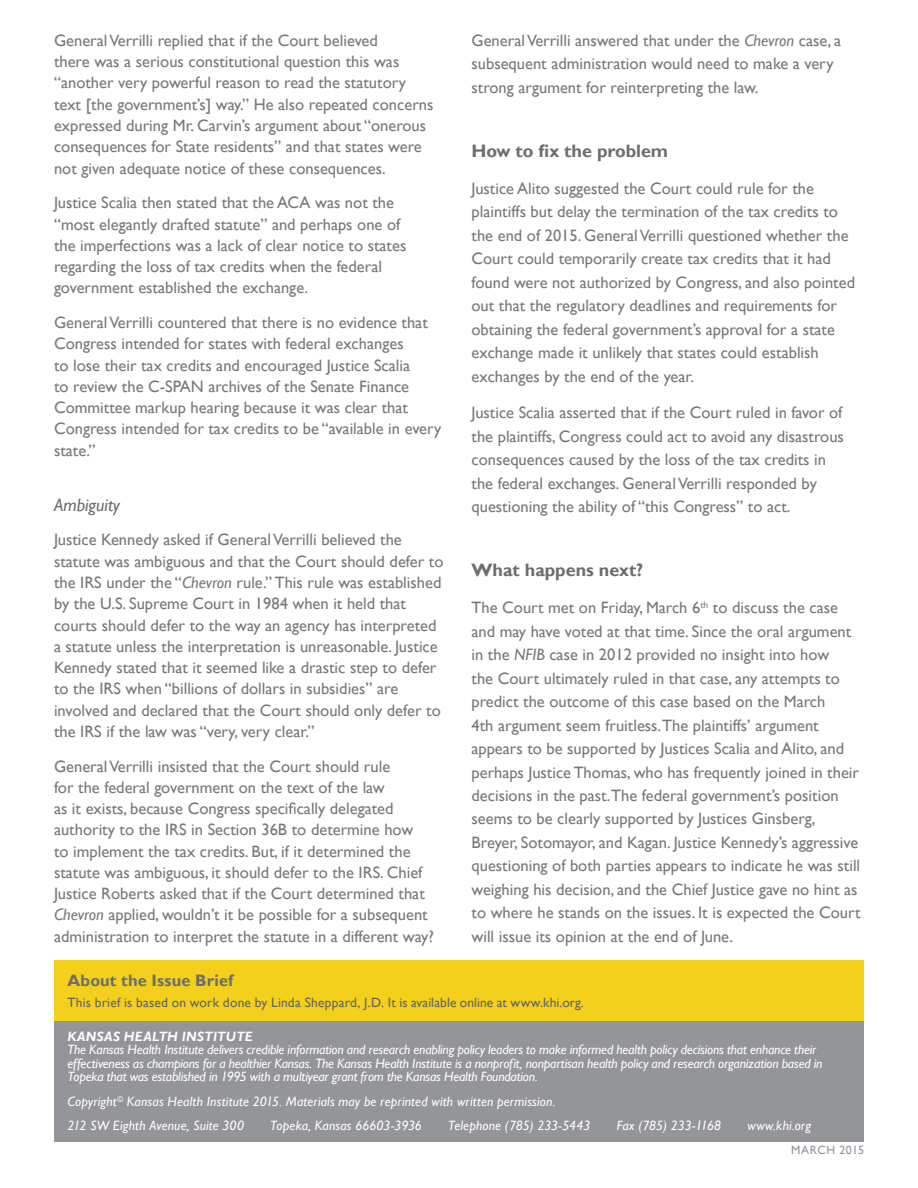
<style>
.page{position:relative;width:918px;height:1188px;background:#fff}
.page>*{position:absolute;margin:0;border:0;box-sizing:border-box;transform-origin:0 0}
.t1{font:700 18px "Gill Sans";color:#6c6d70}
.t2{font:italic 18px "Gill Sans";color:#6c6d70}
.t3{font:16.5px/21.3px "Gill Sans";color:#76787b}
.Body_Copy{font:700 16.5px "Gill Sans";letter-spacing:.01em;color:#6c6d70}
.Legal_Copy{font:italic 13.5px/13.5px "Gill Sans";letter-spacing:-.01em;color:#fff}
.Legal_Copy-2{font:italic 13.5px "Gill Sans";letter-spacing:.015em;color:#fff}
.Body_Copy-2{font:13.5px "Gill Sans";letter-spacing:.01em;color:#636366}
.Legal_Copy-3{font:italic 13.5px "Gill Sans";letter-spacing:.01em;color:#fff}
.Legal_Copy-4{font:italic 13.5px "Gill Sans";letter-spacing:.03em;color:#fff}
.Issue_Number{font:12px "Gill Sans";letter-spacing:.05em;color:#939598}
.s1{font-style:italic}
.s2{font-weight:700}
</style>
<div class="page">
<div style="left:54px;top:960px;width:810px;height:61px;background:#f2d01b"></div>
<div style="left:54px;top:1021px;width:810px;height:121px;background:#939598"></div>
<p class="t3" style="left:54px;top:30px;width:381px">General Verrilli replied that if the Court believed<br>there was a serious constitutional question this was “another very powerful reason to read the statutory text [the government’s] way.” He also repeated concerns expressed during Mr. Carvin’s argument about “onerous consequences for State residents” and that states were not given adequate notice of these consequences.</p>
<p class="t3" style="left:54px;top:192px;width:354px">Justice Scalia then stated that the ACA was not the “most elegantly drafted statute” and perhaps one of the imperfections was a lack of clear notice to states regarding the loss of tax credits when the federal government established the exchange.</p>
<p class="t3" style="left:54px;top:312px;width:389px">General Verrilli countered that there is no evidence that Congress intended for states with federal exchanges<br>to lose their tax credits and encouraged Justice Scalia<br>to review the C-SPAN archives of the Senate Finance Committee markup hearing because it was clear that Congress intended for tax credits to be “available in every state.”</p>
<p class="t2" style="left:54px;top:494px;width:67px">Ambiguity</p>
<p class="t3" style="left:54px;top:530px;width:391px">Justice Kennedy asked if General Verrilli believed the statute was ambiguous and that the Court should defer to the IRS under the “<span class="s1">Chevron</span> rule.” This rule was established by the U.S. Supreme Court in 1984 when it held that courts should defer to the way an agency has interpreted a statute unless the interpretation is unreasonable. Justice Kennedy stated that it seemed like a drastic step to defer to the IRS when “billions of dollars in subsidies” are involved and declared that the Court should only defer to the IRS if the law was “very, very clear.”</p>
<p class="t3" style="left:54px;top:756px;width:381px">General Verrilli insisted that the Court should rule<br>for the federal government on the text of the law<br>as it exists, because Congress specifically delegated authority to the IRS in Section 36B to determine how<br>to implement the tax credits. But, if it determined the statute was ambiguous, it should defer to the IRS. Chief Justice Roberts asked that if the Court determined that <span class="s1">Chevron</span> applied, wouldn’t it be possible for a subsequent administration to interpret the statute in a different way?</p>
<p class="t3" style="left:472px;top:29px;width:371px;line-height:23.4px">General Verrilli answered that under the <span class="s1">Chevron</span> case, a subsequent administration would need to make a very strong argument for reinterpreting the law.</p>
<p class="t1" style="left:472px;top:140px;width:198px">How to fix the problem</p>
<p class="t3" style="left:472px;top:177px;width:385px;line-height:23.4px">Justice Alito suggested the Court could rule for the plaintiffs but delay the termination of the tax credits to the end of 2015. General Verrilli questioned whether the Court could temporarily create tax credits that it had found were not authorized by Congress, and also pointed out that the regulatory deadlines and requirements for obtaining the federal government’s approval for a state exchange made it unlikely that states could establish exchanges by the end of the year.</p>
<p class="t3" style="left:472px;top:402px;width:374px;line-height:23.4px">Justice Scalia asserted that if the Court ruled in favor of the plaintiffs, Congress could act to avoid any disastrous consequences caused by the loss of the tax credits in the federal exchanges. General Verrilli responded by questioning the ability of “this Congress” to act.</p>
<p class="t1" style="left:472px;top:559px;width:173px">What happens next?</p>
<p class="t3" style="left:472px;top:596px;width:390px;line-height:23.4px">The Court met on Friday, March 6<sup>th</sup> to discuss the case and may have voted at that time. Since the oral argument in the <span class="s1">NFIB</span> case in 2012 provided no insight into how<br>the Court ultimately ruled in that case, any attempts to predict the outcome of this case based on the March<br>4th argument seem fruitless.The plaintiffs’ argument appears to be supported by Justices Scalia and Alito, and perhaps Justice Thomas, who has frequently joined in their decisions in the past.The federal government’s position seems to be clearly supported by Justices Ginsberg, Breyer, Sotomayor, and Kagan. Justice Kennedy’s aggressive questioning of both parties appears to indicate he was still weighing his decision, and the Chief Justice gave no hint as to where he stands on the issues. It is expected the Court will issue its opinion at the end of June.</p>
<p class="Body_Copy" style="left:68px;top:971px;width:167px">About the Issue Brief</p>
<p class="Body_Copy-2" style="left:68px;top:994px;width:518px">This brief is based on work done by Linda Sheppard, J.D. It is available online at www.khi.org.</p>
<p class="Legal_Copy" style="left:68px;top:1030px;width:757px"><span class="s2">KANSAS HEALTH INSTITUTE<br></span>The Kansas Health Institute delivers credible information and research enabling policy leaders to make informed health policy decisions that enhance their effectiveness as champions for a healthier Kansas. The Kansas Health Institute is a nonprofit, nonpartisan health policy and research organization based in Topeka that was established in 1995 with a multiyear grant from the Kansas Health Foundation.</p>
<p class="Legal_Copy-2" style="left:68px;top:1094px;width:489px">Copyright<sup>©</sup> Kansas Health Institute 2015. Materials may be reprinted with written permission.</p>
<p class="Legal_Copy-3" style="left:68px;top:1117px;width:178px">212 SW Eighth Avenue, Suite 300</p>
<p class="Legal_Copy" style="left:270px;top:1118px;width:153px">Topeka, Kansas 66603-3936</p>
<p class="Legal_Copy" style="left:448px;top:1118px;width:144px">Telephone (785) 233-5443</p>
<p class="Legal_Copy" style="left:617px;top:1118px;width:106px">Fax (785) 233-1168</p>
<p class="Legal_Copy-4" style="left:747px;top:1117px;width:65px">www.khi.org</p>
<p class="Issue_Number" style="left:791px;top:1142px;width:74px">MARCH 2015</p>
</div>
